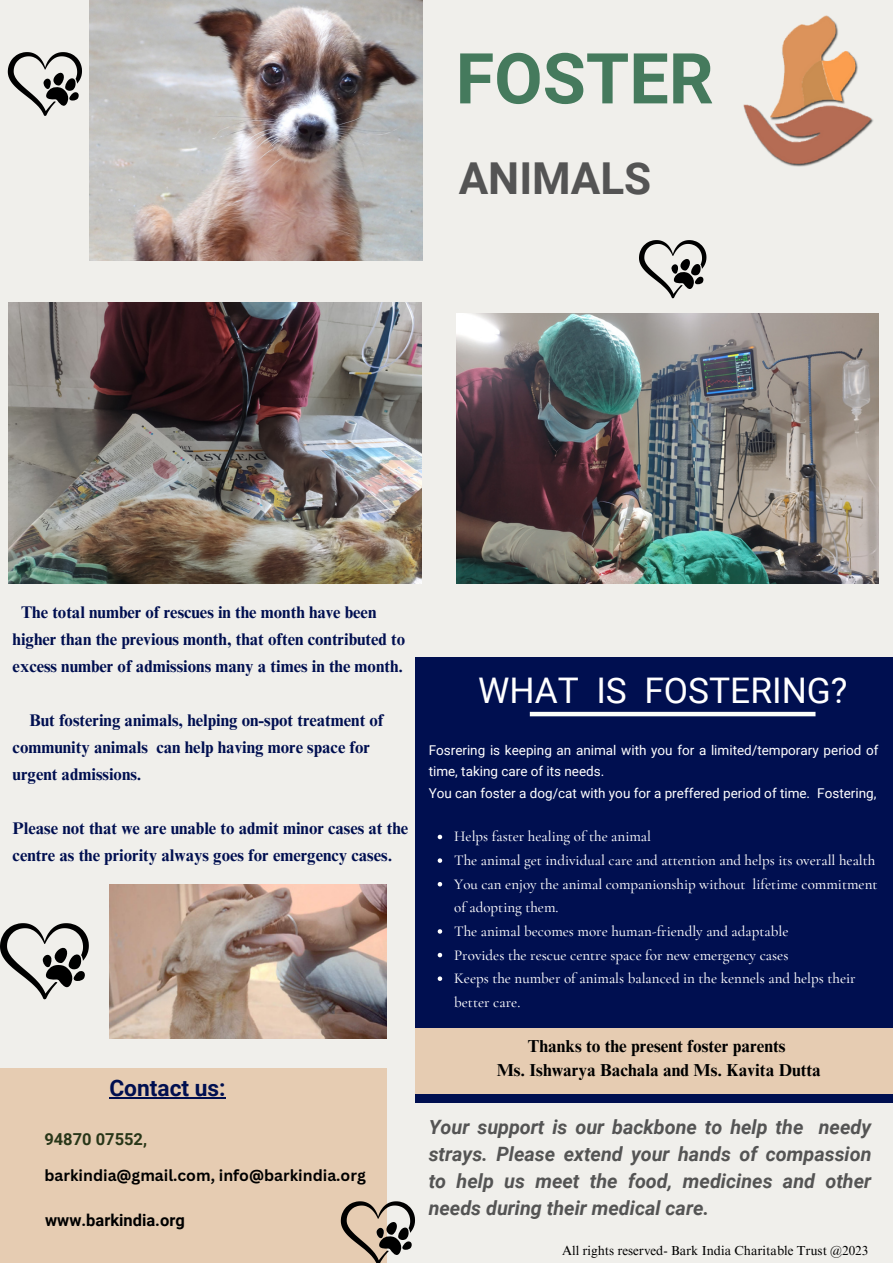
<style>
.page{position:relative;width:893px;height:1264px;background:#fff}
.page>*{position:absolute;margin:0;border:0;box-sizing:border-box;transform-origin:0 0}
.t1{font:700 70.2px "Roboto";color:#457a5d}
.t2{font:700 43.95px "Roboto";color:#545454}
.t3{font:35.25px "Roboto";color:#fff}
.t4{font:700 22.8px "Roboto";color:#000f50}
.t5{font:italic 700 19.8px/27px "Roboto";color:#545454;text-align:justify}
.t6{font:700 17.4px "Times NRMT Pro";color:#000}
.t7{font:700 16.8px/27px "Times NRMT Pro";color:#000f50}
.t8{font:700 16.5px "Roboto";color:#000}
.t9{font:700 16.5px "Roboto";color:#283618}
.t10{font:700 15.6px "Canva Sans";color:#000}
.t11{font:500 15px/23.5px "Cormorant Garamond";color:#fff}
.t12{font:13.5px/21.3px "Roboto";color:#fff}
.t13{font:13.05px "Times NRMT Pro";color:#000}
</style>
<div class="page">
<div style="left:0;top:0;width:892px;height:1262px;background:#f0efeb"></div>
<img style="left:9px;top:303px;width:412px;height:281px">
<div style="left:415px;top:657px;width:477px;height:445px;background:#000f50"></div>
<div style="left:0;top:1068px;width:386px;height:194px;background:#e6ccb2"></div>
<img style="left:109px;top:884px;width:277px;height:154px">
<svg style="left:0;top:923px;width:89px;height:76px"></svg>
<svg style="left:341px;top:1201px;width:74px;height:61px"></svg>
<svg style="left:8px;top:52px;width:74px;height:64px"></svg>
<img style="left:457px;top:314px;width:421px;height:270px">
<img style="left:89px;top:0;width:333px;height:261px">
<div style="left:529px;top:711px;width:286px;height:5px;background:#fbfefb"></div>
<div style="left:415px;top:1028px;width:477px;height:65px;background:#e6ccb2"></div>
<img style="left:743px;top:15px;width:131px;height:152px">
<svg style="left:437px;top:834px;width:5px;height:5px"></svg>
<svg style="left:437px;top:858px;width:5px;height:4px"></svg>
<svg style="left:437px;top:882px;width:5px;height:4px"></svg>
<svg style="left:437px;top:929px;width:5px;height:4px"></svg>
<svg style="left:437px;top:952px;width:5px;height:5px"></svg>
<svg style="left:437px;top:976px;width:5px;height:4px"></svg>
<hr style="left:109px;top:1097px;width:117px;height:1px;background:#000f50">
<svg style="left:639px;top:240px;width:67px;height:58px"></svg>
<p class="t1" style="left:455px;top:38px;width:259px">FOSTER</p>
<p class="t2" style="left:458px;top:153px;width:194px">ANIMALS</p>
<p class="t7" style="left:13px;top:600px;width:394px;text-indent:8px">The total number of rescues in the month have been higher than the previous month, that often contributed to excess number of admissions many a times in the month.</p>
<p class="t7" style="left:13px;top:708px;width:372px;text-indent:17px">But fostering animals, helping on-spot treatment of community animals can help having more space for urgent admissions.</p>
<p class="t7" style="left:13px;top:816px;width:397px">Please not that we are unable to admit minor cases at the centre as the priority always goes for emergency cases.</p>
<p class="t4" style="left:109px;top:1075px;width:118px">Contact us:</p>
<p class="t9" style="left:44px;top:1129px;width:104px">94870 07552,</p>
<p class="t10" style="left:44px;top:1164px;width:323px">barkindia@gmail.com, info@barkindia.org</p>
<p class="t8" style="left:45px;top:1210px;width:141px">www.barkindia.org</p>
<p class="t3" style="left:478px;top:670px;width:371px">WHAT IS FOSTERING?</p>
<p class="t12" style="left:428px;top:739px;width:451px">Fosrering is keeping an animal with you for a limited/temporary period of time, taking care of its needs.</p>
<p class="t12" style="left:428px;top:782px;width:449px">You can foster a dog/cat with you for a preffered period of time. Fostering,</p>
<p class="t11" style="left:454px;top:825px;width:198px">Helps faster healing of the animal</p>
<p class="t11" style="left:454px;top:848px;width:423px">The animal get individual care and attention and helps its overall health</p>
<p class="t11" style="left:454px;top:872px;width:425px">You can enjoy the animal companionship without lifetime commitment of adopting them.</p>
<p class="t11" style="left:454px;top:919px;width:336px">The animal becomes more human-friendly and adaptable</p>
<p class="t11" style="left:454px;top:943px;width:336px">Provides the rescue centre space for new emergency cases</p>
<p class="t11" style="left:454px;top:966px;width:403px">Keeps the number of animals balanced in the kennels and helps their better care.</p>
<p class="t6" style="left:528px;top:1039px;width:259px">Thanks to the present foster parents</p>
<p class="t6" style="left:496px;top:1063px;width:326px">Ms. Ishwarya Bachala and Ms. Kavita Dutta</p>
<p class="t5" style="left:428px;top:1114px;width:444px">Your support is our backbone to help the needy strays. Please extend your hands of compassion to help us meet the food, medicines and other needs during their medical care.</p>
<p class="t13" style="left:562px;top:1245px;width:307px">All rights reserved- Bark India Charitable Trust @2023</p>
</div>
